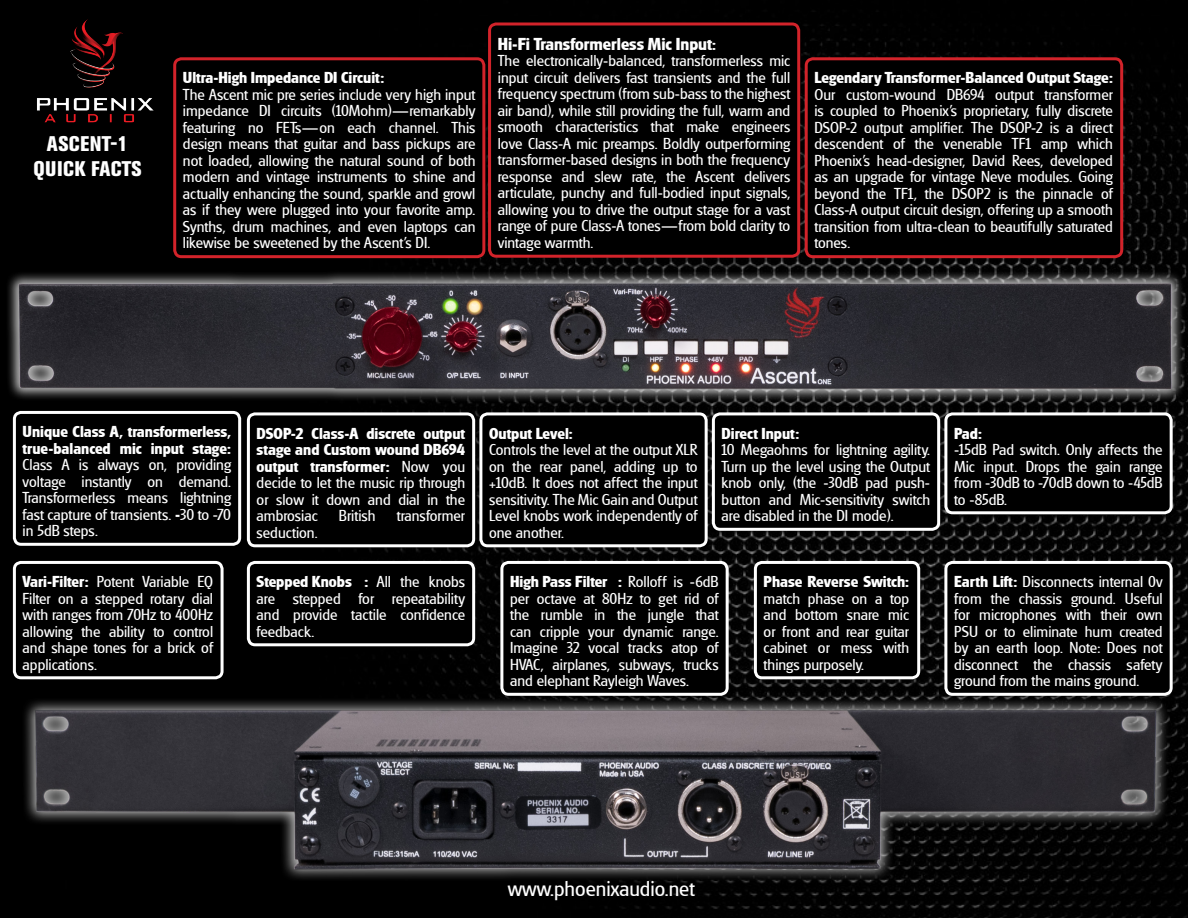
<style>
.page{position:relative;width:1188px;height:918px;background:#fff}
.page>*{position:absolute;margin:0;border:0;box-sizing:border-box;transform-origin:0 0}
.t1{font:22.5px "Glasgow RR";color:#fff}
.t2{font:800 condensed 21px/25.2px "Akzidenz Grotesk BE";letter-spacing:.02em;color:#fff;text-align:center}
.t3{font:700 18px "Glasgow RR";color:#fff}
.t4{font:16.5px/16.5px "Glasgow RR";color:#fff;text-align:justify}
.t5{font:700 16.5px/16.5px "Glasgow RR";color:#fff}
.s1{font-size:16.5px}
.s2{font-weight:700}
.s3{font-weight:400}
</style>
<div class="page">
<img style="left:0;top:0;width:1188px;height:918px">
<img style="left:0;top:0;width:204px;height:161px">
<div style="left:5px;top:270px;width:1180px;height:132px;background:#fff;opacity:.75"></div>
<img style="left:0;top:275px;width:1188px;height:132px">
<div style="left:22px;top:697px;width:1148px;height:185px;background:#fff;opacity:.75"></div>
<img style="left:0;top:699px;width:1188px;height:174px">
<div style="left:490px;top:24px;width:309px;height:232px;background:#000;border-radius:7px"></div>
<div style="left:488px;top:22px;width:312px;height:236px;border:3px solid #d2232a;border-radius:7px"></div>
<div style="left:14px;top:412px;width:226px;height:132px;background:#000;border-radius:7px"></div>
<div style="left:13px;top:411px;width:228px;height:135px;border:3px solid #fff;border-radius:7px"></div>
<div style="left:755px;top:562px;width:164px;height:116px;background:#000;border-radius:7px"></div>
<div style="left:754px;top:561px;width:166px;height:118px;border:3px solid #fff;border-radius:7px"></div>
<div style="left:248px;top:414px;width:226px;height:132px;background:#000;border-radius:7px"></div>
<div style="left:247px;top:412px;width:228px;height:135px;border:3px solid #fff;border-radius:7px"></div>
<div style="left:481px;top:414px;width:225px;height:132px;background:#000;border-radius:7px"></div>
<div style="left:479px;top:412px;width:229px;height:135px;border:3px solid #fff;border-radius:7px"></div>
<div style="left:14px;top:562px;width:208px;height:116px;background:#000;border-radius:7px"></div>
<div style="left:13px;top:561px;width:211px;height:118px;border:3px solid #fff;border-radius:7px"></div>
<div style="left:946px;top:562px;width:225px;height:132px;background:#000;border-radius:7px"></div>
<div style="left:944px;top:561px;width:229px;height:135px;border:3px solid #fff;border-radius:7px"></div>
<div style="left:713px;top:414px;width:226px;height:115px;background:#000;border-radius:7px"></div>
<div style="left:712px;top:412px;width:228px;height:119px;border:3px solid #fff;border-radius:7px"></div>
<div style="left:502px;top:562px;width:225px;height:132px;background:#000;border-radius:7px"></div>
<div style="left:500px;top:561px;width:229px;height:135px;border:3px solid #fff;border-radius:7px"></div>
<div style="left:248px;top:562px;width:226px;height:83px;background:#000;border-radius:7px"></div>
<div style="left:247px;top:561px;width:228px;height:85px;border:3px solid #fff;border-radius:7px"></div>
<div style="left:946px;top:414px;width:225px;height:99px;background:#000;border-radius:7px"></div>
<div style="left:944px;top:412px;width:229px;height:102px;border:3px solid #fff;border-radius:7px"></div>
<div style="left:806px;top:59px;width:316px;height:198px;background:#000;border-radius:7px"></div>
<div style="left:805px;top:57px;width:318px;height:201px;border:3px solid #d2232a;border-radius:7px"></div>
<div style="left:175px;top:59px;width:309px;height:198px;background:#000;border-radius:7px"></div>
<div style="left:173px;top:57px;width:312px;height:201px;border:3px solid #d2232a;border-radius:7px"></div>
<p class="t2" style="left:33px;top:131px;width:110px">ASCENT-1<br>QUICK FACTS</p>
<p class="t5" style="left:183px;top:70px;width:203px">Ultra-High Impedance DI Circuit:</p>
<p class="t4" style="left:183px;top:87px;width:294px">The Ascent mic pre series include very high input impedance DI circuits (10Mohm)—remarkably featuring no FETs—on each channel. This design means that guitar and bass pickups are not loaded, allowing the natural sound of both modern and vintage instruments to shine and actually enhancing the sound, sparkle and growl as if they were plugged into your favorite amp.<br>Synths, drum machines, and even laptops can likewise be sweetened by the Ascent’s DI.</p>
<p class="t3" style="left:498px;top:34px;width:220px">Hi-Fi Transformerless Mic Input<span class="s1">:</span></p>
<p class="t4" style="left:498px;top:53px;width:294px">The electronically-balanced, transformerless mic input circuit delivers fast transients and the full frequency spectrum (from sub-bass to the highest air band), while still providing the full, warm and smooth characteristics that make engineers love Class-A mic preamps. Boldly outperforming transformer-based designs in both the frequency response and slew rate, the Ascent delivers articulate, punchy and full-bodied input signals, allowing you to drive the output stage for a vast range of pure Class-A tones—from bold clarity to vintage warmth.</p>
<p class="t5" style="left:814px;top:70px;width:300px">Legendary Transformer-Balanced Output Stage:</p>
<p class="t4" style="left:814px;top:87px;width:300px">Our custom-wound DB694 output transformer is coupled to Phoenix’s proprietary, fully discrete DSOP-2 output amplifier. The DSOP-2 is a direct descendent of the venerable TF1 amp which Phoenix’s head-designer, David Rees, developed as an upgrade for vintage Neve modules. Going beyond the TF1, the DSOP2 is the pinnacle of Class-A output circuit design, offering up a smooth transition from ultra-clean to beautifully saturated tones.</p>
<p class="t5" style="left:23px;top:424px;width:210px">Unique Class A, transformerless, true-balanced mic input stage:</p>
<p class="t4" style="left:23px;top:457px;width:210px">Class A is always on, providing voltage instantly on demand.<br>Transformerless means lightning fast capture of transients. <span class="s2">-</span>30 to -70 in 5dB steps.</p>
<p class="t5" style="left:257px;top:425px;width:210px;text-align:justify">DSOP-2 Class-A discrete output stage and Custom wound DB694 output transformer: <span class="s3">Now you decide to let the music rip through or slow it down and dial in the ambrosiac</span></p>
<p class="t4" style="left:339px;top:508px;width:38px">British</p>
<p class="t4" style="left:397px;top:508px;width:70px">transformer</p>
<p class="t4" style="left:257px;top:524px;width:62px">seduction.</p>
<p class="t5" style="left:489px;top:425px;width:85px">Output Level:</p>
<p class="t4" style="left:489px;top:442px;width:210px">Controls the level at the output XLR on the rear panel, adding up to +10dB. It does not affect the input sensitivity. The Mic Gain and Output Level knobs work independently of one another.</p>
<p class="t5" style="left:722px;top:425px;width:79px">Direct Input:</p>
<p class="t4" style="left:722px;top:442px;width:210px">10 Megaohms for lightning agility.<br>Turn up the level using the Output knob only, (the -30dB pad push&shy;button and Mic-sensitivity switch are disabled in the DI mode).</p>
<p class="t5" style="left:954px;top:425px;width:29px">Pad:</p>
<p class="t4" style="left:954px;top:442px;width:210px">-15dB Pad switch. Only affects the Mic input. Drops the gain range from -30dB to -70dB down to -45dB to -85dB.</p>
<p class="t4" style="left:23px;top:574px;width:192px"><span class="s2">Vari-Filter:</span> Potent Variable EQ Filter on a stepped rotary dial with ranges from 70Hz to 400Hz allowing the ability to control and shape tones for a brick of applications.</p>
<p class="t4" style="left:954px;top:574px;width:210px"><span class="s2">Earth Lift:</span> Disconnects internal 0v from the chassis ground. Useful for microphones with their own PSU or to eliminate hum created by an earth loop. Note: Does not disconnect the chassis safety ground from the mains ground.</p>
<p class="t4" style="left:510px;top:574px;width:210px"><span class="s2">High Pass Filter :</span> Rolloff is -6dB per octave at 80Hz to get rid of the rumble in the jungle that can cripple your dynamic range.<br>Imagine 32 vocal tracks atop of HVAC, airplanes, subways, trucks and elephant Rayleigh Waves.</p>
<p class="t4" style="left:257px;top:574px;width:210px"><span class="s2">Stepped Knobs :</span> All the knobs are stepped for repeatability and provide tactile confidence feedback.</p>
<p class="t5" style="left:764px;top:574px;width:147px">Phase Reverse Switch:</p>
<p class="t4" style="left:764px;top:590px;width:147px">match phase on a top and bottom snare mic or front and rear guitar cabinet or mess with things purposely.</p>
<h1 class="t1" style="left:508px;top:876px;width:189px">www.phoenixaudio.net</h1>
</div>
